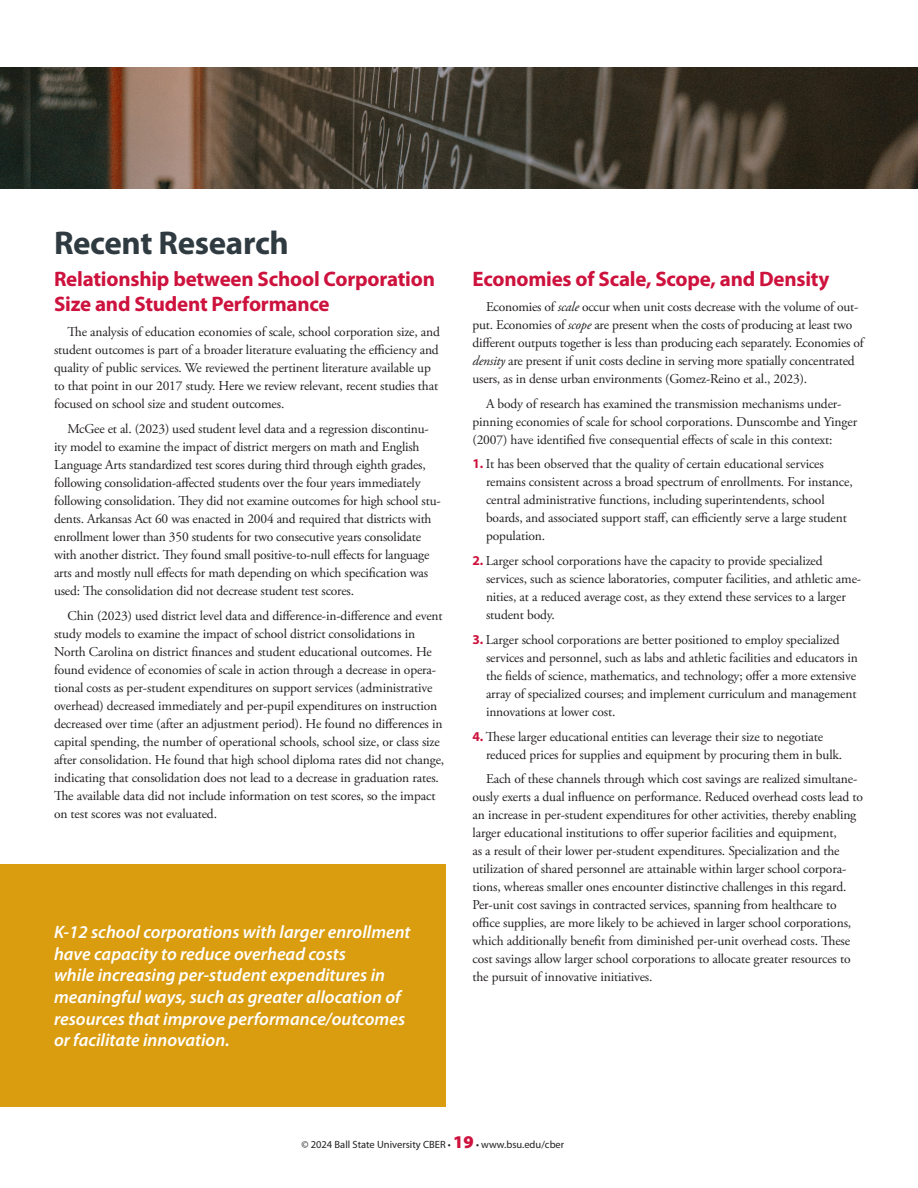
<style>
.page{position:relative;width:918px;height:1188px;background:#fff}
.page>*{position:absolute;margin:0;border:0;box-sizing:border-box;transform-origin:0 0}
.t1{font:700 33px "Myriad Pro";letter-spacing:-.01em;color:#2f3b41}
.t2{font:700 21px/25.2px "Myriad Pro";letter-spacing:-.01em;color:#cd123d}
.t3{font:italic 600 18px/21.6px "Myriad Pro";color:#fff}
.Body{font:13.5px/18px "Adobe Garamond Pro";letter-spacing:-.01em;color:#231f20}
.t4{font:10.5px "Myriad Pro";color:#231f20}
.s1{font-style:italic}
.s2{font-family:"Myriad Pro";font-weight:700;color:#cd123d}
.s3{font-weight:900;font-size:18px;color:#cd123d}
</style>
<div class="page">
<div style="left:0;top:864px;width:446px;height:243px;background:#da9d0f"></div>
<img style="left:0;top:68px;width:918px;height:121px">
<h1 class="t1" style="left:54px;top:222px;width:236px">Recent Research</h1>
<h2 class="t2" style="left:54px;top:266px;width:383px">Relationship between School Corporation<br>Size and Student Performance</h2>
<p class="Body" style="left:54px;top:323px;width:388px;text-indent:14px">The analysis of education economies of scale, school corporation size, and student outcomes is part of a broader literature evaluating the efficiency and quality of public services. We reviewed the pertinent literature available up to that point in our 2017 study. Here we review relevant, recent studies that focused on school size and student outcomes.</p>
<p class="Body" style="left:54px;top:420px;width:388px;text-indent:14px">McGee et al. (2023) used student level data and a regression discontinu&shy;ity model to examine the impact of district mergers on math and English Language Arts standardized test scores during third through eighth grades, following consolidation-affected students over the four years immediately following consolidation. They did not examine outcomes for high school stu&shy;dents. Arkansas Act 60 was enacted in 2004 and required that districts with enrollment lower than 350 students for two consecutive years consolidate with another district. They found small positive-to-null effects for language arts and mostly null effects for math depending on which specification was used: The consolidation did not decrease student test scores.</p>
<p class="Body" style="left:54px;top:607px;width:392px;text-indent:14px">Chin (2023) used district level data and difference-in-difference and event study models to examine the impact of school district consolidations in North Carolina on district finances and student educational outcomes. He found evidence of economies of scale in action through a decrease in opera&shy;tional costs as per-student expenditures on support services (administrative overhead) decreased immediately and per-pupil expenditures on instruction decreased over time (after an adjustment period). He found no differences in capital spending, the number of operational schools, school size, or class size after consolidation. He found that high school diploma rates did not change, indicating that consolidation does not lead to a decrease in graduation rates.<br>The available data did not include information on test scores, so the impact on test scores was not evaluated.</p>
<h3 class="t3" style="left:54px;top:921px;width:358px">K-12 school corporations with larger enrollment have capacity to reduce overhead costs<br>while increasing per-student expenditures in meaningful ways, such as greater allocation of resources that improve performance/outcomes or facilitate innovation.</h3>
<h2 class="t2" style="left:472px;top:266px;width:359px">Economies of Scale, Scope, and Density</h2>
<p class="Body" style="left:472px;top:298px;width:393px;text-indent:14px">Economies of <span class="s1">scale</span> occur when unit costs decrease with the volume of out&shy;put. Economies of <span class="s1">scope</span> are present when the costs of producing at least two different outputs together is less than producing each separately. Economies of <span class="s1">density</span> are present if unit costs decline in serving more spatially concentrated users, as in dense urban environments (Gomez-Reino et al., 2023).</p>
<p class="Body" style="left:472px;top:395px;width:386px;text-indent:14px">A body of research has examined the transmission mechanisms under&shy;pinning economies of scale for school corporations. Dunscombe and Yinger (2007) have identified five consequential effects of scale in this context:</p>
<p class="Body" style="left:486px;top:456px;width:368px;text-indent:-14px"><span class="s2">1.</span> It has been observed that the quality of certain educational services remains consistent across a broad spectrum of enrollments. For instance, central administrative functions, including superintendents, school boards, and associated support staff, can efficiently serve a large student population.</p>
<p class="Body" style="left:486px;top:552px;width:377px;text-indent:-14px"><span class="s2">2.</span> Larger school corporations have the capacity to provide specialized services, such as science laboratories, computer facilities, and athletic ame&shy;nities, at a reduced average cost, as they extend these services to a larger student body.</p>
<p class="Body" style="left:486px;top:631px;width:373px;text-indent:-14px"><span class="s2">3.</span> Larger school corporations are better positioned to employ specialized services and personnel, such as labs and athletic facilities and educators in the fields of science, mathematics, and technology; offer a more extensive array of specialized courses; and implement curriculum and management innovations at lower cost.</p>
<p class="Body" style="left:486px;top:728px;width:358px;text-indent:-14px"><span class="s2">4.</span> These larger educational entities can leverage their size to negotiate reduced prices for supplies and equipment by procuring them in bulk.</p>
<p class="Body" style="left:472px;top:771px;width:392px;text-indent:14px">Each of these channels through which cost savings are realized simultane&shy;ously exerts a dual influence on performance. Reduced overhead costs lead to an increase in per-student expenditures for other activities, thereby enabling larger educational institutions to offer superior facilities and equipment,<br>as a result of their lower per-student expenditures. Specialization and the utilization of shared personnel are attainable within larger school corpora&shy;tions, whereas smaller ones encounter distinctive challenges in this regard.<br>Per-unit cost savings in contracted services, spanning from healthcare to office supplies, are more likely to be achieved in larger school corporations, which additionally benefit from diminished per-unit overhead costs. These cost savings allow larger school corporations to allocate greater resources to the pursuit of innovative initiatives.</p>
<p class="t4" style="left:302px;top:1138px;width:264px">© 2024 Ball State University CBER • <span class="s3">19</span> • www.bsu.edu/cber</p>
</div>
